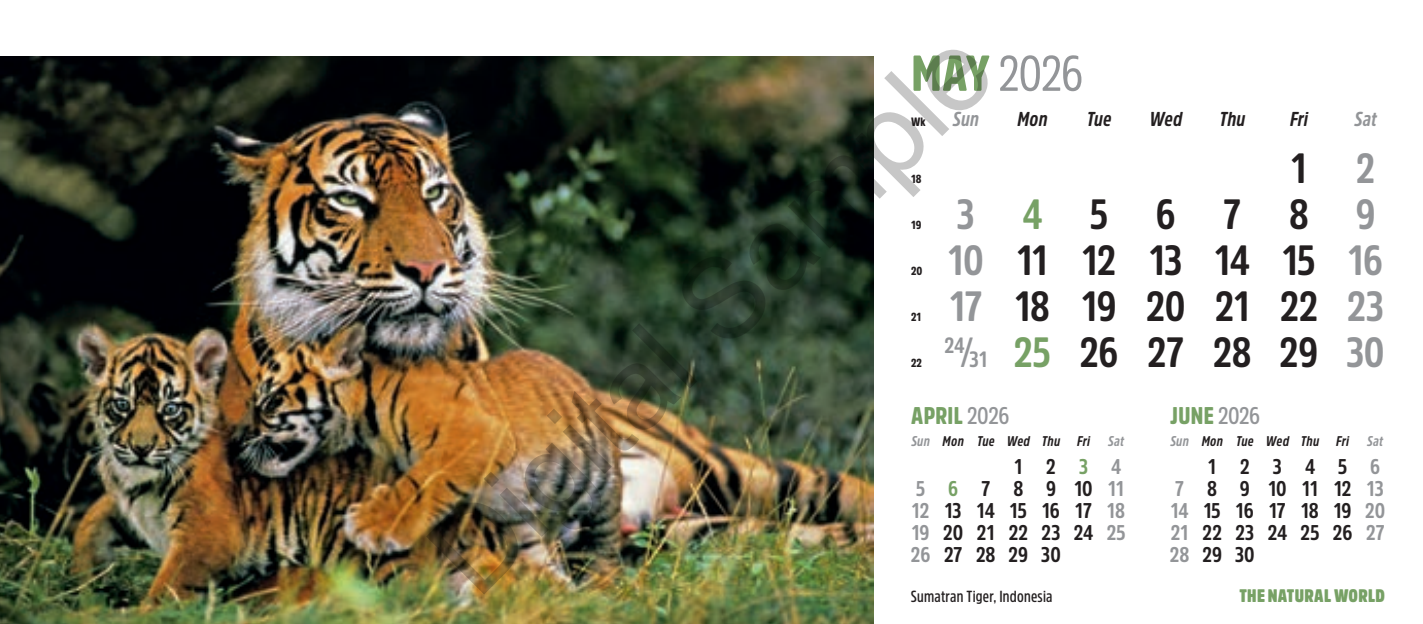
<style>
.page{position:relative;width:1423px;height:624px;background:#fff}
.page>*{position:absolute;margin:0;border:0;box-sizing:border-box;transform-origin:0 0}
.t1{font:114.6px "Arial";color:rgb(0 0 0/.22)}
.t2{font:50px "Amsi Pro Cond";color:#939598}
.t3{font:700 42px/46px "Amsi Pro Cond";letter-spacing:-.005em;color:#231f20}
.t4{font:900 24px "Amsi Pro Cond";letter-spacing:.015em;color:#77a165}
.t5{font:700 21.2px/22px "Amsi Pro Cond";letter-spacing:.005em;color:#231f20}
.t6{font:italic 700 20px "Amsi Pro Cond";letter-spacing:.015em;color:#231f20}
.t7{font:italic 700 20px "Amsi Pro Cond";letter-spacing:.015em;color:#939598}
.t8{font:900 18px "Amsi Pro Cond";letter-spacing:.015em;color:#77a165}
.t9{font:600 16px "Amsi Pro Cond";letter-spacing:.015em;color:#231f20}
.t10{font:italic 700 14px "Amsi Pro Cond";letter-spacing:.025em;color:#231f20}
.t11{font:italic 700 14px "Amsi Pro Cond";letter-spacing:.025em;color:#939598}
.t12{font:900 12px "Amsi Pro Cond";color:#231f20}
.t13{font:900 11.6px "Amsi Pro Cond";color:#231f20}
.s1{font-weight:900;color:#77a165}
.s2{color:#939598}
.s3{color:#77a165}
.s4{font-weight:400;color:#939598}
.s5{font-size:22px;color:#939598}
.s6{font-weight:600;color:#939598}
</style>
<div class="page">
<img style="left:0;top:57px;width:873px;height:567px">
<h1 class="t1" style="left:396px;top:519px;width:740px;rotate:-45deg">Digital Sample</h1>
<h2 class="t2" style="left:911px;top:39px;width:173px"><span class="s1">MAY</span> 2026</h2>
<p class="t12" style="left:911px;top:114px;width:16px">Wk</p>
<p class="t7" style="left:953px;top:105px;width:27px">Sun</p>
<p class="t6" style="left:1018px;top:105px;width:31px">Mon</p>
<p class="t6" style="left:1087px;top:105px;width:26px">Tue</p>
<p class="t6" style="left:1149px;top:105px;width:34px">Wed</p>
<p class="t6" style="left:1220px;top:105px;width:27px">Thu</p>
<p class="t6" style="left:1290px;top:105px;width:19px">Fri</p>
<p class="t7" style="left:1354px;top:105px;width:24px">Sat</p>
<h3 class="t3" style="left:944px;top:144px;width:442px;text-indent:347px">1 <span class="s2">2<br>3</span><span class="s3">4</span>5678<span class="s2">9<br>10</span> 11 12 13 14 15 <span class="s2">16<br>17</span> 18 19 20 21 22 <span class="s2">23<br></span><sup>24</sup><span class="s4">/</span><span class="s5">31</span> <span class="s3">25</span> 26 27 28 29 <span class="s2">30</span></h3>
<p class="t13" style="left:911px;top:171px;width:12px">18</p>
<p class="t13" style="left:911px;top:217px;width:12px">19</p>
<p class="t13" style="left:911px;top:263px;width:13px">20</p>
<p class="t13" style="left:911px;top:309px;width:12px">21</p>
<p class="t13" style="left:911px;top:355px;width:12px">22</p>
<p class="t4" style="left:911px;top:398px;width:100px">APRIL <span class="s6">2026</span></p>
<p class="t4" style="left:1170px;top:398px;width:91px">JUNE <span class="s6">2026</span></p>
<p class="t10" style="left:911px;top:431px;width:180px"><span class="s2">Sun</span> Mon Tue Wed Thu Fri</p>
<p class="t11" style="left:1108px;top:431px;width:17px">Sat</p>
<p class="t10" style="left:1170px;top:431px;width:180px"><span class="s2">Sun</span> Mon Tue Wed Thu Fri</p>
<p class="t11" style="left:1367px;top:431px;width:17px">Sat</p>
<p class="t5" style="left:1170px;top:455px;width:217px;text-indent:38px">12345<span class="s2">6<br>7</span> 8 9 101112<span class="s2">13<br>14</span> 15 16 17 18 19 <span class="s2">20<br>21</span> 22 23 24 25 26 <span class="s2">27<br>28</span> 29 30</p>
<p class="t5" style="left:912px;top:455px;width:215px;text-indent:103px">12<span class="s3">3</span><span class="s2">4<br>5</span> <span class="s3">6</span> 7 8910<span class="s2">11<br>12</span> 13 14 15 16 17 <span class="s2">18<br>19</span> 20 21 22 23 24 <span class="s2">25</span></p>
<p class="t5" style="left:911px;top:543px;width:151px"><span class="s2">26</span> 27 28 29 30</p>
<p class="t8" style="left:1239px;top:583px;width:147px">THE NATURAL WORLD</p>
<p class="t9" style="left:911px;top:585px;width:143px">Sumatran Tiger, Indonesia</p>
</div>
